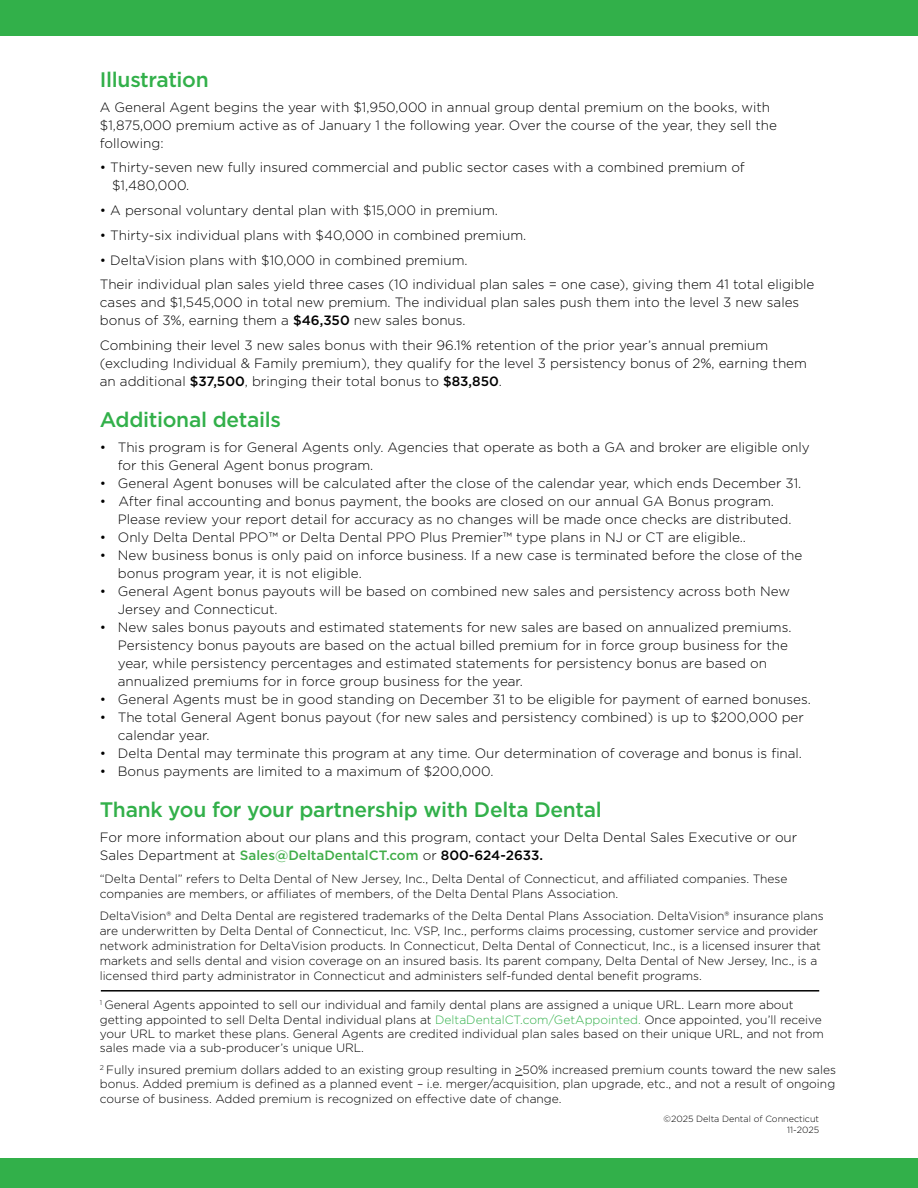
<style>
.page{position:relative;width:918px;height:1188px;background:#fff}
.page>*{position:absolute;margin:0;border:0;box-sizing:border-box;transform-origin:0 0}
.t1{font:500 21px "Gotham";letter-spacing:-.015em;color:#32b04a}
.t2{font:300 13.5px/18px "Gotham";color:#000}
.t3{font:300 12px/15px "Gotham";color:#000}
.t4{font:300 9px/10.8px "Gotham";color:#000;text-align:right}
.s1{font-weight:500}
.s2{font-weight:500;color:#41ad49}
.s3{color:#32b04a}
</style>
<div class="page">
<div style="left:0;top:0;width:918px;height:36px;background:#32b04a"></div>
<hr style="left:101px;top:990px;width:718px;height:2px;background:#000">
<div style="left:0;top:1158px;width:918px;height:30px;background:#32b04a"></div>
<h1 class="t1" style="left:100px;top:66px;width:110px">Illustration</h1>
<p class="t2" style="left:100px;top:97px;width:679px">A General Agent begins the year with $1,950,000 in annual group dental premium on the books, with $1,875,000 premium active as of January 1 the following year. Over the course of the year, they sell the following:</p>
<p class="t2" style="left:112px;top:158px;width:634px;text-indent:-12px">• Thirty-seven new fully insured commercial and public sector cases with a combined premium of $1,480,000.</p>
<p class="t2" style="left:100px;top:201px;width:400px">• A personal voluntary dental plan with $15,000 in premium.</p>
<p class="t2" style="left:100px;top:226px;width:428px">• Thirty-six individual plans with $40,000 in combined premium.</p>
<p class="t2" style="left:100px;top:247px;width:716px;line-height:24.8px">• DeltaVision plans with $10,000 in combined premium.<br>Their individual plan sales yield three cases (10 individual plan sales = one case), giving them 41 total eligible</p>
<p class="t2" style="left:100px;top:293px;width:701px">cases and $1,545,000 in total new premium. The individual plan sales push them into the level 3 new sales bonus of 3%, earning them a <span class="s1">$46,350</span> new sales bonus.</p>
<p class="t2" style="left:100px;top:336px;width:709px">Combining their level 3 new sales bonus with their 96.1% retention of the prior year’s annual premium (excluding Individual &amp; Family premium), they qualify for the level 3 persistency bonus of 2%, earning them an additional <span class="s1">$37,500</span>, bringing their total bonus to <span class="s1">$83,850</span>.</p>
<h1 class="t1" style="left:100px;top:406px;width:183px">Additional details</h1>
<p class="t2" style="left:118px;top:438px;width:693px;text-indent:-18px">• This program is for General Agents only. Agencies that operate as both a GA and broker are eligible only for this General Agent bonus program.</p>
<p class="t2" style="left:100px;top:474px;width:703px">• General Agent bonuses will be calculated after the close of the calendar year, which ends December 31.</p>
<p class="t2" style="left:118px;top:492px;width:675px;text-indent:-18px">• After final accounting and bonus payment, the books are closed on our annual GA Bonus program.<br>Please review your report detail for accuracy as no changes will be made once checks are distributed.</p>
<p class="t2" style="left:100px;top:528px;width:648px">• Only Delta Dental PPO™ or Delta Dental PPO Plus Premier™ type plans in NJ or CT are eligible..</p>
<p class="t2" style="left:118px;top:546px;width:686px;text-indent:-18px">• New business bonus is only paid on inforce business. If a new case is terminated before the close of the bonus program year, it is not eligible.</p>
<p class="t2" style="left:118px;top:582px;width:674px;text-indent:-18px">• General Agent bonus payouts will be based on combined new sales and persistency across both New<br>Jersey and Connecticut.</p>
<p class="t2" style="left:118px;top:618px;width:675px;text-indent:-18px">• New sales bonus payouts and estimated statements for new sales are based on annualized premiums.<br>Persistency bonus payouts are based on the actual billed premium for in force group business for the year, while persistency percentages and estimated statements for persistency bonus are based on annualized premiums for in force group business for the year.</p>
<p class="t2" style="left:100px;top:690px;width:713px">• General Agents must be in good standing on December 31 to be eligible for payment of earned bonuses.</p>
<p class="t2" style="left:118px;top:708px;width:687px;text-indent:-18px">• The total General Agent bonus payout (for new sales and persistency combined) is up to $200,000 per calendar year.</p>
<p class="t2" style="left:100px;top:744px;width:704px">• Delta Dental may terminate this program at any time. Our determination of coverage and bonus is final.</p>
<p class="t2" style="left:100px;top:762px;width:395px">• Bonus payments are limited to a maximum of $200,000.</p>
<h1 class="t1" style="left:100px;top:796px;width:504px">Thank you for your partnership with Delta Dental</h1>
<p class="t2" style="left:100px;top:828px;width:699px">For more information about our plans and this program, contact your Delta Dental Sales Executive or our<br>Sales Department at <span class="s2">Sales@DeltaDentalCT.com</span> or <span class="s1">800-624-2633.</span></p>
<p class="t3" style="left:100px;top:871px;width:689px">“Delta Dental” refers to Delta Dental of New Jersey, Inc., Delta Dental of Connecticut, and affiliated companies. These companies are members, or affiliates of members, of the Delta Dental Plans Association.</p>
<p class="t3" style="left:100px;top:908px;width:726px">DeltaVision® and Delta Dental are registered trademarks of the Delta Dental Plans Association. DeltaVision® insurance plans are underwritten by Delta Dental of Connecticut, Inc. VSP, Inc., performs claims processing, customer service and provider network administration for DeltaVision products. In Connecticut, Delta Dental of Connecticut, Inc., is a licensed insurer that markets and sells dental and vision coverage on an insured basis. Its parent company, Delta Dental of New Jersey, Inc., is a licensed third party administrator in Connecticut and administers self-funded dental benefit programs.</p>
<p class="t3" style="left:100px;top:998px;width:725px;line-height:14.4px"><sup>1</sup> General Agents appointed to sell our individual and family dental plans are assigned a unique URL. Learn more about getting appointed to sell Delta Dental individual plans at <span class="s3">DeltaDentalCT.com/GetAppointed.</span> Once appointed, you’ll receive your URL to market these plans. General Agents are credited individual plan sales based on their unique URL, and not from sales made via a sub-producer’s unique URL.</p>
<p class="t3" style="left:100px;top:1062px;width:738px;line-height:14.4px;text-align:justify"><sup>2</sup> Fully insured premium dollars added to an existing group resulting in &gt;50% increased premium counts toward the new sales bonus. Added premium is defined as a planned event – i.e. merger/acquisition, plan upgrade, etc., and not a result of ongoing course of business. Added premium is recognized on effective date of change.</p>
<p class="t4" style="left:664px;top:1113px;width:157px">©2025 Delta Dental of Connecticut<br>11-2025</p>
</div>
